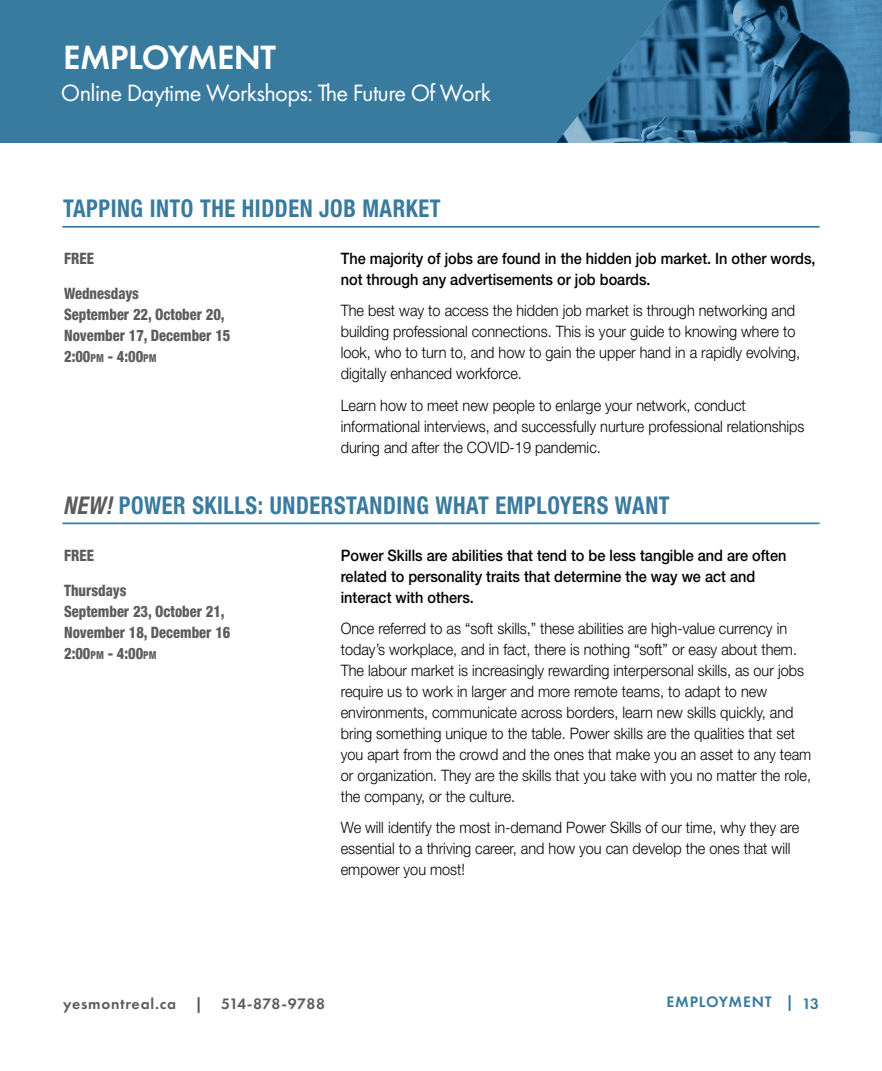
<style>
.page{position:relative;width:882px;height:1071px;background:#fff}
.page>*{position:absolute;margin:0;border:0;box-sizing:border-box;transform-origin:0 0}
.t1{font:600 35px "Futura PT";letter-spacing:-.015em;color:#fff}
.t2{font:700 condensed 24.5px "Helvetica Neue LT Std";letter-spacing:.025em;color:#397a9f;scale:.92 1}
.t3{font:24.5px "Futura PT";letter-spacing:-.025em;color:#fff}
.t4{font:300 15.75px/21px "Helvetica Neue LT Std";color:#000;scale:.92 1}
.t5{font:500 15.75px/21px "Helvetica Neue LT Std";color:#000;scale:.92 1}
.t6{font:800 condensed 15.75px/21px "Helvetica Neue LT Std";color:#5a5b5d;scale:.92 1}
.t7{font:600 15.75px "Futura PT";letter-spacing:.05em;color:#5a5b5d}
.t8{font:600 15.75px "Futura PT";letter-spacing:.05em;color:#397a9f}
.s1{font-size:11.03px}
.s2{font-style:italic;color:#5a5b5d}
</style>
<div class="page">
<div style="left:0;top:0;width:449px;height:143px;background:#397a9f"></div>
<div style="left:449px;top:0;width:433px;height:143px;background:#397a9f"></div>
<svg style="left:557px;top:0;width:325px;height:143px"></svg>
<hr style="left:62px;top:226px;width:758px;height:2px;background:#397a9f">
<hr style="left:62px;top:522px;width:758px;height:2px;background:#397a9f">
<h1 class="t1" style="left:63px;top:35px;width:214px">EMPLOYMENT</h1>
<h2 class="t3" style="left:61px;top:78px;width:432px">Online Daytime Workshops: The Future Of Work</h2>
<h2 class="t2" style="left:63px;top:193px;width:412px">TAPPING INTO THE HIDDEN JOB MARKET</h2>
<p class="t6" style="left:64px;top:248px;width:34px">FREE</p>
<p class="t6" style="left:64px;top:283px;width:182px">Wednesdays<br>September 22, October 20,<br>November 17, December 15<br>2:00<span class="s1">PM</span> - 4:00<span class="s1">PM</span></p>
<p class="t5" style="left:341px;top:248px;width:518px">The majority of jobs are found in the hidden job market. In other words, not through any advertisements or job boards.</p>
<p class="t4" style="left:341px;top:300px;width:501px">The best way to access the hidden job market is through networking and building professional connections. This is your guide to knowing where to look, who to turn to, and how to gain the upper hand in a rapidly evolving, digitally enhanced workforce.</p>
<p class="t4" style="left:341px;top:394px;width:506px">Learn how to meet new people to enlarge your network, conduct informational interviews, and successfully nurture professional relationships during and after the COVID-19 pandemic.</p>
<h2 class="t2" style="left:63px;top:490px;width:661px"><span class="s2">NEW!</span> POWER SKILLS: UNDERSTANDING WHAT EMPLOYERS WANT</h2>
<p class="t6" style="left:64px;top:544px;width:34px">FREE</p>
<p class="t6" style="left:64px;top:579px;width:182px">Thursdays<br>September 23, October 21,<br>November 18, December 16<br>2:00<span class="s1">PM</span> - 4:00<span class="s1">PM</span></p>
<p class="t5" style="left:341px;top:544px;width:486px">Power Skills are abilities that tend to be less tangible and are often related to personality traits that determine the way we act and interact with others.</p>
<p class="t4" style="left:341px;top:618px;width:513px">Once referred to as “soft skills,” these abilities are high-value currency in today’s workplace, and in fact, there is nothing “soft” or easy about them.<br>The labour market is increasingly rewarding interpersonal skills, as our jobs require us to work in larger and more remote teams, to adapt to new environments, communicate across borders, learn new skills quickly, and bring something unique to the table. Power skills are the qualities that set you apart from the crowd and the ones that make you an asset to any team or organization. They are the skills that you take with you no matter the role, the company, or the culture.</p>
<p class="t4" style="left:341px;top:817px;width:500px">We will identify the most in-demand Power Skills of our time, why they are essential to a thriving career, and how you can develop the ones that will empower you most!</p>
<p class="t7" style="left:63px;top:993px;width:264px">yesmontreal.ca | 514-878-9788</p>
<p class="t8" style="left:667px;top:992px;width:154px">EMPLOYMENT | 13</p>
</div>
